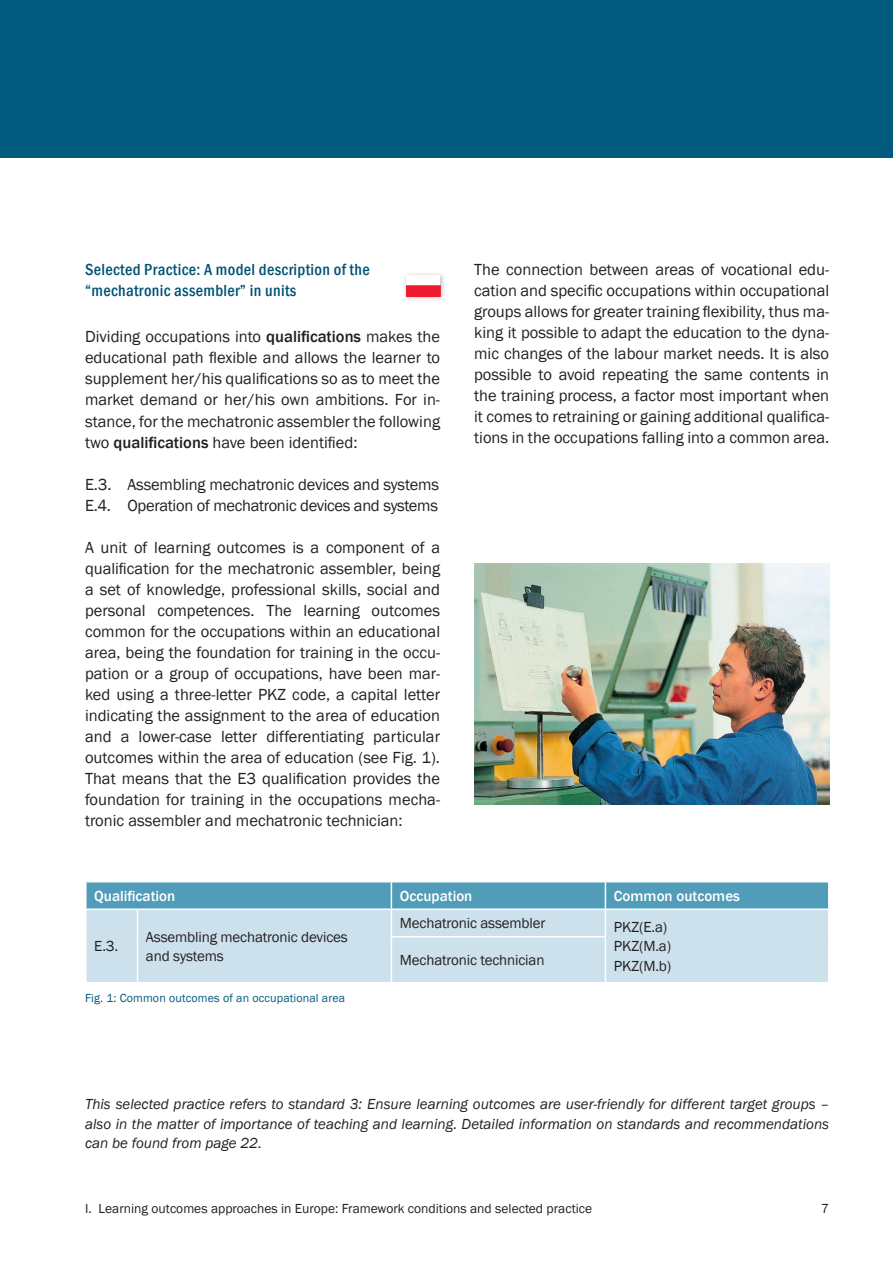
<style>
.page{position:relative;width:893px;height:1263px;background:#fff}
.page>*{position:absolute;margin:0;border:0;box-sizing:border-box;transform-origin:0 0}
.t1{font:16.5px/21px "Franklin Gothic";color:#231f20;text-align:justify}
.t2{font:16.5px/21px "Franklin Gothic";letter-spacing:-.02em;color:#231f20}
.t3{font:500 condensed 16.5px/21px "Franklin Gothic";letter-spacing:.02em;color:#005374}
.t4{font:italic 15px/19.5px "Franklin Gothic";color:#231f20;text-align:justify}
.t5{font:15px/19.5px "Franklin Gothic";letter-spacing:-.01em;color:#231f20}
.t6{font:500 15px "Franklin Gothic";color:#fff}
.t7{font:13.5px "Franklin Gothic";color:#231f20}
.t8{font:12px "Franklin Gothic";letter-spacing:.01em;color:#005b7f}
.s1{font-weight:500}
</style>
<div class="page">
<div style="left:0;top:0;width:893px;height:157px;background:#005b7f"></div>
<svg style="left:86px;top:882px;width:743px;height:100px;background:#adcfde"></svg>
<hr style="left:828px;top:910px;width:2px;height:27px;background:#fff">
<hr style="left:828px;top:937px;width:2px;height:45px;background:#fff">
<hr style="left:391px;top:936px;width:215px;height:1px;background:#fff">
<hr style="left:391px;top:937px;width:1px;height:45px;background:#fff">
<hr style="left:605px;top:937px;width:1px;height:45px;background:#fff">
<img style="left:474px;top:563px;width:355px;height:242px">
<div style="left:403px;top:272px;width:43px;height:30px;background:#231f20;opacity:.3"></div>
<div style="left:407px;top:275px;width:33px;height:11px;background:#fff"></div>
<div style="left:407px;top:286px;width:33px;height:10px;background:#ee1b2c"></div>
<p class="t3" style="left:85px;top:259px;width:286px">Selected Practice: A model description of the “mechatronic assembler” in units</p>
<p class="t1" style="left:85px;top:327px;width:357px">Dividing occupations into <span class="s1">qualifications</span> makes the educational path flexible and allows the learner to supplement her/his qualifications so as to meet the market demand or her/his own ambitions. For in&shy;stance, for the mechatronic assembler the following two <span class="s1">qualifications</span> have been identified:</p>
<p class="t2" style="left:85px;top:474px;width:355px">E.3. Assembling mechatronic devices and systems<br>E.4. Operation of mechatronic devices and systems</p>
<p class="t1" style="left:85px;top:537px;width:357px">A unit of learning outcomes is a component of a qualification for the mechatronic assembler, being a set of knowledge, professional skills, social and personal competences. The learning outcomes common for the occupations within an educational area, being the foundation for training in the occu&shy;pation or a group of occupations, have been mar&shy;ked using a three-letter PKZ code, a capital letter indicating the assignment to the area of education and a lower-case letter differentiating particular outcomes within the area of education (see Fig. 1).<br>That means that the E3 qualification provides the foundation for training in the occupations mecha&shy;tronic assembler and mechatronic technician:</p>
<p class="t1" style="left:474px;top:260px;width:357px">The connection between areas of vocational edu&shy;cation and specific occupations within occupational groups allows for greater training flexibility, thus ma&shy;king it possible to adapt the education to the dyna&shy;mic changes of the labour market needs. It is also possible to avoid repeating the same contents in the training process, a factor most important when it comes to retraining or gaining additional qualifica&shy;tions in the occupations falling into a common area.</p>
<p class="t6" style="left:94px;top:886px;width:83px">Qualification</p>
<p class="t6" style="left:400px;top:886px;width:74px">Occupation</p>
<p class="t6" style="left:614px;top:886px;width:128px">Common outcomes</p>
<p class="t5" style="left:94px;top:937px;width:26px">E.3.</p>
<p class="t5" style="left:146px;top:927px;width:203px">Assembling mechatronic devices and systems</p>
<p class="t5" style="left:400px;top:914px;width:147px">Mechatronic assembler</p>
<p class="t5" style="left:614px;top:917px;width:59px">PKZ(E.a)<br>PKZ(M.a)</p>
<p class="t5" style="left:400px;top:950px;width:146px">Mechatronic technician</p>
<p class="t5" style="left:614px;top:956px;width:59px">PKZ(M.b)</p>
<p class="t8" style="left:85px;top:990px;width:262px">Fig. 1: Common outcomes of an occupational area</p>
<p class="t4" style="left:85px;top:1095px;width:746px">This selected practice refers to standard 3: Ensure learning outcomes are user-friendly for different target groups – also in the matter of importance of teaching and learning. Detailed information on standards and recommendations can be found from page 22.</p>
<p class="t7" style="left:85px;top:1200px;width:509px">I. Learning outcomes approaches in Europe: Framework conditions and selected practice</p>
<p class="t7" style="left:821px;top:1200px;width:9px">7</p>
</div>
